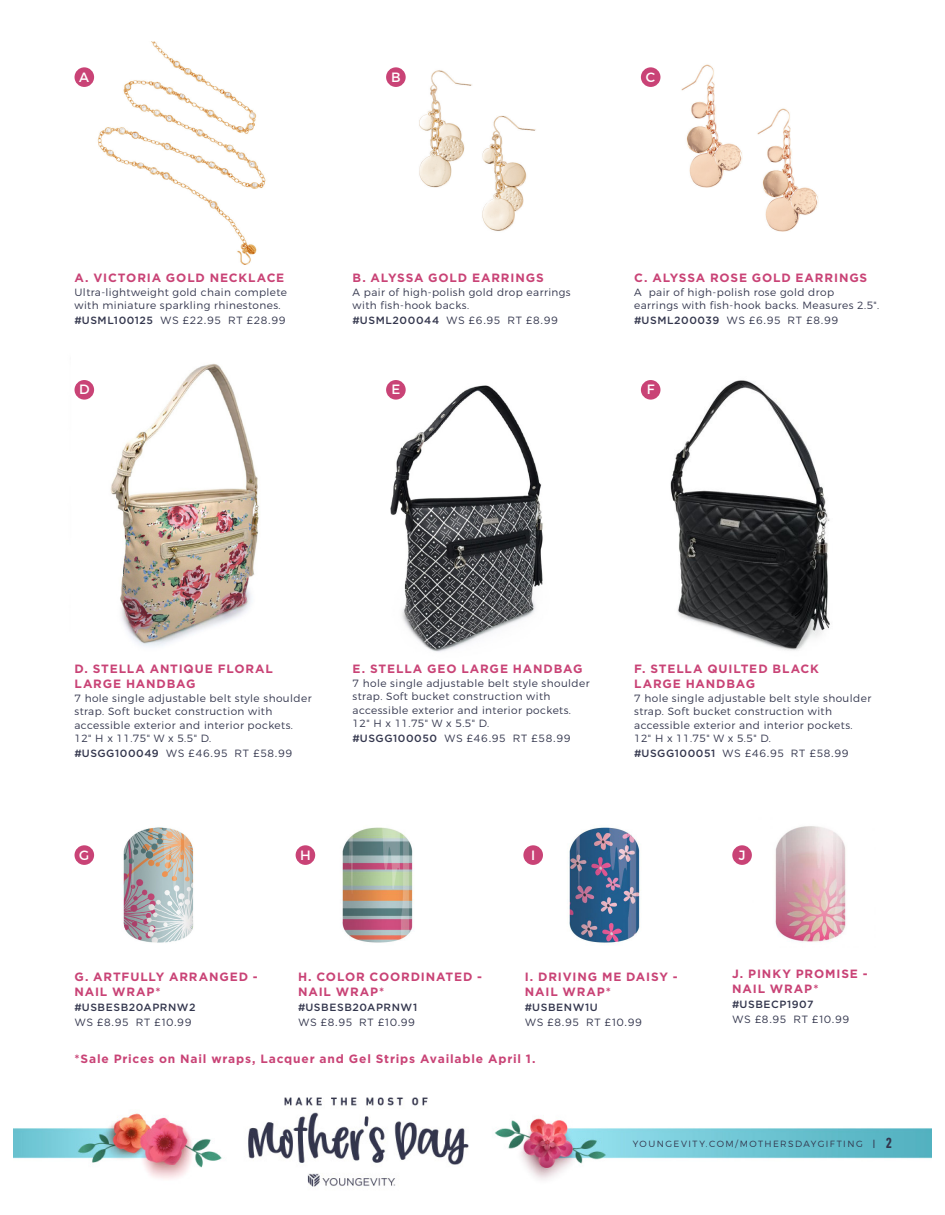
<style>
.page{position:relative;width:945px;height:1215px;background:#fff}
.page>*{position:absolute;margin:0;border:0;box-sizing:border-box;transform-origin:0 0}
.t1{font:13.5px "Montserrat";color:#fff}
.t2{font:700 12px/15px "Gotham";letter-spacing:.07em;color:#c94376}
.t3{font:300 10.5px/13.5px "Montserrat";letter-spacing:.04em;color:#33364d}
.t4{font:10.5px/15px "Gotham";letter-spacing:.055em;color:#33364d}
.t5{font:500 10.5px/15px "Gotham";letter-spacing:.05em;color:#33364d}
.t6{font:300 9px "Montserrat";letter-spacing:.16em;color:#33364d}
.s1{font-weight:500}
.s2{font-weight:400}
.s3{font-family:"DIN Next LT Pro";font-weight:700;font-stretch:condensed;font-size:15px}
</style>
<div class="page">
<img style="left:14px;top:1097px;width:918px;height:90px">
<img style="left:74px;top:41px;width:192px;height:224px">
<img style="left:401px;top:70px;width:135px;height:161px">
<img style="left:681px;top:64px;width:62px;height:124px">
<img style="left:757px;top:108px;width:62px;height:124px">
<img style="left:74px;top:364px;width:186px;height:283px">
<img style="left:386px;top:380px;width:157px;height:272px">
<img style="left:640px;top:380px;width:190px;height:271px">
<div style="left:75px;top:67px;width:19px;height:20px;background:#c94376;border-radius:50%"></div>
<div style="left:75px;top:380px;width:19px;height:20px;background:#c94376;border-radius:50%"></div>
<div style="left:641px;top:67px;width:19px;height:20px;background:#c94376;border-radius:50%"></div>
<div style="left:641px;top:380px;width:19px;height:20px;background:#c94376;border-radius:50%"></div>
<div style="left:386px;top:67px;width:20px;height:20px;background:#c94376;border-radius:50%"></div>
<div style="left:386px;top:380px;width:20px;height:20px;background:#c94376;border-radius:50%"></div>
<img style="left:93px;top:827px;width:101px;height:116px">
<img style="left:313px;top:827px;width:100px;height:116px">
<img style="left:541px;top:827px;width:99px;height:117px">
<div style="left:75px;top:845px;width:19px;height:20px;background:#c94376;border-radius:50%"></div>
<div style="left:296px;top:845px;width:19px;height:20px;background:#c94376;border-radius:50%"></div>
<div style="left:523px;top:845px;width:20px;height:20px;background:#c94376;border-radius:50%"></div>
<img style="left:745px;top:826px;width:101px;height:116px">
<div style="left:732px;top:845px;width:20px;height:20px;background:#c94376;border-radius:50%"></div>
<p class="t1" style="left:79px;top:69px;width:11px">A</p>
<p class="t1" style="left:391px;top:69px;width:11px">B</p>
<p class="t1" style="left:646px;top:69px;width:11px">C</p>
<p class="t2" style="left:75px;top:270px;width:211px">A. VICTORIA GOLD NECKLACE</p>
<p class="t3" style="left:75px;top:285px;width:214px">Ultra-lightweight gold chain complete with miniature sparkling rhinestones.</p>
<p class="t4" style="left:75px;top:313px;width:213px"><span class="s1">#USML100125</span> WS £22.95 RT £28.99</p>
<p class="t1" style="left:79px;top:381px;width:12px">D</p>
<p class="t2" style="left:353px;top:270px;width:193px">B. ALYSSA GOLD EARRINGS</p>
<p class="t3" style="left:353px;top:285px;width:220px">A pair of high-polish gold drop earrings with fish-hook backs.</p>
<p class="t4" style="left:353px;top:313px;width:207px"><span class="s1">#USML200044</span> WS £6.95 RT £8.99</p>
<p class="t1" style="left:391px;top:381px;width:10px">E</p>
<p class="t2" style="left:634px;top:270px;width:235px">C. ALYSSA ROSE GOLD EARRINGS</p>
<p class="t3" style="left:634px;top:285px;width:247px">A pair of high-polish rose gold drop earrings with fish-hook backs. Measures 2.5".</p>
<p class="t4" style="left:634px;top:313px;width:206px"><span class="s1">#USML200039</span> WS £6.95 RT £8.99</p>
<p class="t1" style="left:647px;top:381px;width:9px">F</p>
<p class="t2" style="left:75px;top:661px;width:200px">D. STELLA ANTIQUE FLORAL<br>LARGE HANDBAG</p>
<p class="t3" style="left:75px;top:691px;width:239px">7 hole single adjustable belt style shoulder strap. Soft bucket construction with accessible exterior and interior pockets.<br>12" H x 11.75" W x 5.5" D.</p>
<p class="t4" style="left:75px;top:746px;width:219px"><span class="s1">#USGG100049</span> WS £46.95 RT £58.99</p>
<p class="t2" style="left:353px;top:661px;width:231px">E. STELLA GEO LARGE HANDBAG</p>
<p class="t3" style="left:353px;top:676px;width:239px">7 hole single adjustable belt style shoulder strap. Soft bucket construction with accessible exterior and interior pockets.<br>12" H x 11.75" W x 5.5" D.</p>
<p class="t4" style="left:353px;top:731px;width:219px"><span class="s1">#USGG100050</span> WS £46.95 RT £58.99</p>
<p class="t1" style="left:79px;top:847px;width:12px">G</p>
<p class="t1" style="left:300px;top:847px;width:12px">H</p>
<p class="t1" style="left:531px;top:847px;width:6px">I</p>
<p class="t2" style="left:634px;top:661px;width:186px">F. STELLA QUILTED BLACK<br>LARGE HANDBAG</p>
<p class="t3" style="left:634px;top:691px;width:239px">7 hole single adjustable belt style shoulder strap. Soft bucket construction with accessible exterior and interior pockets.<br>12" H x 11.75" W x 5.5" D.</p>
<p class="t4" style="left:634px;top:746px;width:216px"><span class="s1">#USGG100051</span> WS £46.95 RT £58.99</p>
<p class="t1" style="left:739px;top:847px;width:8px">J</p>
<p class="t2" style="left:75px;top:969px;width:185px">G. ARTFULLY ARRANGED -<br>NAIL WRAP*</p>
<p class="t5" style="left:75px;top:999px;width:123px">#USBESB20APRNW2<br><span class="s2">WS £8.95 RT £10.99</span></p>
<p class="t2" style="left:298px;top:969px;width:186px">H. COLOR COORDINATED -<br>NAIL WRAP*</p>
<p class="t5" style="left:298px;top:999px;width:121px">#USBESB20APRNW1<br><span class="s2">WS £8.95 RT £10.99</span></p>
<p class="t2" style="left:525px;top:969px;width:154px">I. DRIVING ME DAISY -<br>NAIL WRAP*</p>
<p class="t4" style="left:525px;top:999px;width:118px"><span class="s1">#USBENW1U<br></span>WS £8.95 RT £10.99</p>
<p class="t2" style="left:75px;top:1051px;width:462px">*Sale Prices on Nail wraps, Lacquer and Gel Strips Available April 1.</p>
<p class="t2" style="left:732px;top:966px;width:137px">J. PINKY PROMISE -<br>NAIL WRAP*</p>
<p class="t4" style="left:732px;top:997px;width:118px"><span class="s1">#USBECP1907<br></span>WS £8.95 RT £10.99</p>
<p class="t6" style="left:633px;top:1139px;width:261px">YOUNGEVITY.COM/MOTHERSDAYGIFTING <span class="s1">|</span> <span class="s3">2</span></p>
</div>
